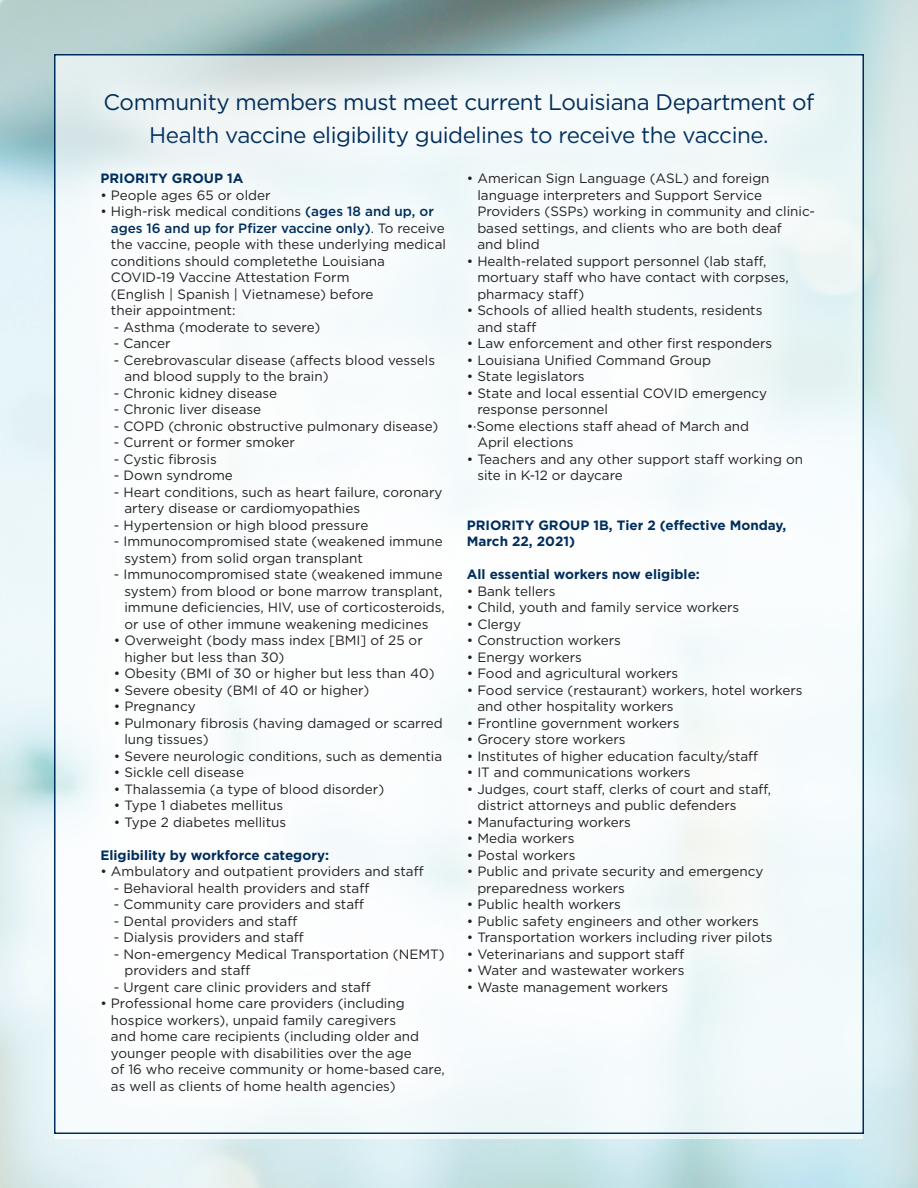
<style>
.page{position:relative;width:918px;height:1188px;background:#fff}
.page>*{position:absolute;margin:0;border:0;box-sizing:border-box;transform-origin:0 0}
.t1{font:22.5px/33px "Gotham";letter-spacing:-.02em;color:#002e5c;text-align:center}
.t2{font:13.5px/16.5px "Gotham";color:#231f20}
.t3{font:700 13.5px/16.5px "Gotham";color:#002e5c}
.s1{font-weight:500;color:#002e5c}
</style>
<div class="page">
<img style="left:0;top:0;width:918px;height:1188px">
<div style="left:60px;top:49px;width:799px;height:143px;background:#fff;opacity:.75"></div>
<div style="left:56px;top:127px;width:803px;height:1011px;background:#fff"></div>
<p class="t1" style="left:104px;top:85px;width:712px">Community members must meet current Louisiana Department of<br>Health vaccine eligibility guidelines to receive the vaccine.</p>
<p class="t3" style="left:100px;top:170px;width:145px">PRIORITY GROUP 1A</p>
<p class="t2" style="left:100px;top:187px;width:172px">• People ages 65 or older</p>
<p class="t2" style="left:111px;top:203px;width:337px;text-indent:-11px">• High-risk medical conditions <span class="s1">(ages 18 and up, or ages 16 and up for Pfizer vaccine only)</span>. To receive the vaccine, people with these underlying medical conditions should completethe Louisiana COVID-19 Vaccine Attestation Form<br>(English | Spanish | Vietnamese) before<br>their appointment:</p>
<p class="t2" style="left:114px;top:319px;width:208px">- Asthma (moderate to severe)</p>
<p class="t2" style="left:114px;top:335px;width:58px">- Cancer</p>
<p class="t2" style="left:124px;top:352px;width:312px;text-indent:-11px">- Cerebrovascular disease (affects blood vessels and blood supply to the brain)</p>
<p class="t2" style="left:114px;top:385px;width:165px">- Chronic kidney disease</p>
<p class="t2" style="left:114px;top:401px;width:149px">- Chronic liver disease</p>
<p class="t2" style="left:114px;top:418px;width:326px">- COPD (chronic obstructive pulmonary disease)</p>
<p class="t2" style="left:114px;top:434px;width:182px">- Current or former smoker</p>
<p class="t2" style="left:114px;top:451px;width:104px">- Cystic fibrosis</p>
<p class="t2" style="left:114px;top:467px;width:120px">- Down syndrome</p>
<p class="t2" style="left:124px;top:484px;width:320px;text-indent:-11px">- Heart conditions, such as heart failure, coronary artery disease or cardiomyopathies</p>
<p class="t2" style="left:114px;top:517px;width:256px">- Hypertension or high blood pressure</p>
<p class="t2" style="left:124px;top:533px;width:320px;text-indent:-11px">- Immunocompromised state (weakened immune system) from solid organ transplant</p>
<p class="t2" style="left:124px;top:566px;width:322px;text-indent:-11px">- Immunocompromised state (weakened immune system) from blood or bone marrow transplant, immune deficiencies, HIV, use of corticosteroids, or use of other immune weakening medicines</p>
<p class="t2" style="left:124px;top:632px;width:300px;text-indent:-11px">• Overweight (body mass index [BMI] of 25 or higher but less than 30)</p>
<p class="t2" style="left:114px;top:665px;width:322px">• Obesity (BMI of 30 or higher but less than 40)</p>
<p class="t2" style="left:114px;top:682px;width:257px">• Severe obesity (BMI of 40 or higher)</p>
<p class="t2" style="left:114px;top:698px;width:83px">• Pregnancy</p>
<p class="t2" style="left:124px;top:715px;width:320px;text-indent:-11px">• Pulmonary fibrosis (having damaged or scarred lung tissues)</p>
<p class="t2" style="left:114px;top:748px;width:330px">• Severe neurologic conditions, such as dementia</p>
<p class="t2" style="left:114px;top:764px;width:132px">• Sickle cell disease</p>
<p class="t2" style="left:114px;top:781px;width:272px">• Thalassemia (a type of blood disorder)</p>
<p class="t2" style="left:114px;top:797px;width:171px">• Type 1 diabetes mellitus</p>
<p class="t2" style="left:114px;top:814px;width:174px">• Type 2 diabetes mellitus</p>
<p class="t3" style="left:100px;top:847px;width:230px">Eligibility by workforce category:</p>
<p class="t2" style="left:100px;top:863px;width:325px">• Ambulatory and outpatient providers and staff</p>
<p class="t2" style="left:114px;top:880px;width:257px">- Behavioral health providers and staff</p>
<p class="t2" style="left:114px;top:896px;width:252px">- Community care providers and staff</p>
<p class="t2" style="left:114px;top:913px;width:185px">- Dental providers and staff</p>
<p class="t2" style="left:114px;top:929px;width:191px">- Dialysis providers and staff</p>
<p class="t2" style="left:124px;top:946px;width:322px;text-indent:-11px">- Non-emergency Medical Transportation (NEMT) providers and staff</p>
<p class="t2" style="left:114px;top:979px;width:258px">- Urgent care clinic providers and staff</p>
<p class="t2" style="left:111px;top:995px;width:335px;text-indent:-11px">• Professional home care providers (including hospice workers), unpaid family caregivers<br>and home care recipients (including older and younger people with disabilities over the age<br>of 16 who receive community or home-based care, as well as clients of home health agencies)</p>
<p class="t2" style="left:467px;top:170px;width:304px">• American Sign Language (ASL) and foreign</p>
<p class="t2" style="left:477px;top:187px;width:339px">language interpreters and Support Service Providers (SSPs) working in community and clinic&shy;based settings, and clients who are both deaf<br>and blind</p>
<p class="t2" style="left:477px;top:253px;width:313px;text-indent:-11px">• Health-related support personnel (lab staff, mortuary staff who have contact with corpses, pharmacy staff)</p>
<p class="t2" style="left:477px;top:302px;width:287px;text-indent:-11px">• Schools of allied health students, residents and staff</p>
<p class="t2" style="left:467px;top:335px;width:307px">• Law enforcement and other first responders</p>
<p class="t2" style="left:467px;top:352px;width:246px">• Louisiana Unified Command Group</p>
<p class="t2" style="left:467px;top:368px;width:119px">• State legislators</p>
<p class="t2" style="left:477px;top:385px;width:291px;text-indent:-11px">• State and local essential COVID emergency response personnel</p>
<p class="t2" style="left:477px;top:418px;width:273px;text-indent:-11px">•·Some elections staff ahead of March and<br>April elections</p>
<p class="t2" style="left:477px;top:451px;width:327px;text-indent:-11px">• Teachers and any other support staff working on site in K-12 or daycare</p>
<p class="t3" style="left:467px;top:517px;width:321px">PRIORITY GROUP 1B, Tier 2 (effective Monday,<br>March 22, 2021)</p>
<p class="t3" style="left:467px;top:566px;width:235px">All essential workers now eligible:</p>
<p class="t2" style="left:467px;top:583px;width:90px">• Bank tellers</p>
<p class="t2" style="left:467px;top:599px;width:274px">• Child, youth and family service workers</p>
<p class="t2" style="left:467px;top:616px;width:56px">• Clergy</p>
<p class="t2" style="left:467px;top:632px;width:156px">• Construction workers</p>
<p class="t2" style="left:467px;top:649px;width:117px">• Energy workers</p>
<p class="t2" style="left:467px;top:665px;width:213px">• Food and agricultural workers</p>
<p class="t2" style="left:477px;top:682px;width:327px;text-indent:-11px">• Food service (restaurant) workers, hotel workers and other hospitality workers</p>
<p class="t2" style="left:467px;top:715px;width:214px">• Frontline government workers</p>
<p class="t2" style="left:467px;top:731px;width:160px">• Grocery store workers</p>
<p class="t2" style="left:467px;top:748px;width:293px">• Institutes of higher education faculty/staff</p>
<p class="t2" style="left:467px;top:764px;width:225px">• IT and communications workers</p>
<p class="t2" style="left:477px;top:781px;width:295px;text-indent:-11px">• Judges, court staff, clerks of court and staff, district attorneys and public defenders</p>
<p class="t2" style="left:467px;top:814px;width:166px">• Manufacturing workers</p>
<p class="t2" style="left:467px;top:830px;width:109px">• Media workers</p>
<p class="t2" style="left:467px;top:847px;width:110px">• Postal workers</p>
<p class="t2" style="left:477px;top:863px;width:288px;text-indent:-11px">• Public and private security and emergency preparedness workers</p>
<p class="t2" style="left:467px;top:896px;width:156px">• Public health workers</p>
<p class="t2" style="left:467px;top:913px;width:294px">• Public safety engineers and other workers</p>
<p class="t2" style="left:467px;top:929px;width:307px">• Transportation workers including river pilots</p>
<p class="t2" style="left:467px;top:946px;width:219px">• Veterinarians and support staff</p>
<p class="t2" style="left:467px;top:962px;width:219px">• Water and wastewater workers</p>
<p class="t2" style="left:467px;top:979px;width:203px">• Waste management workers</p>
</div>
